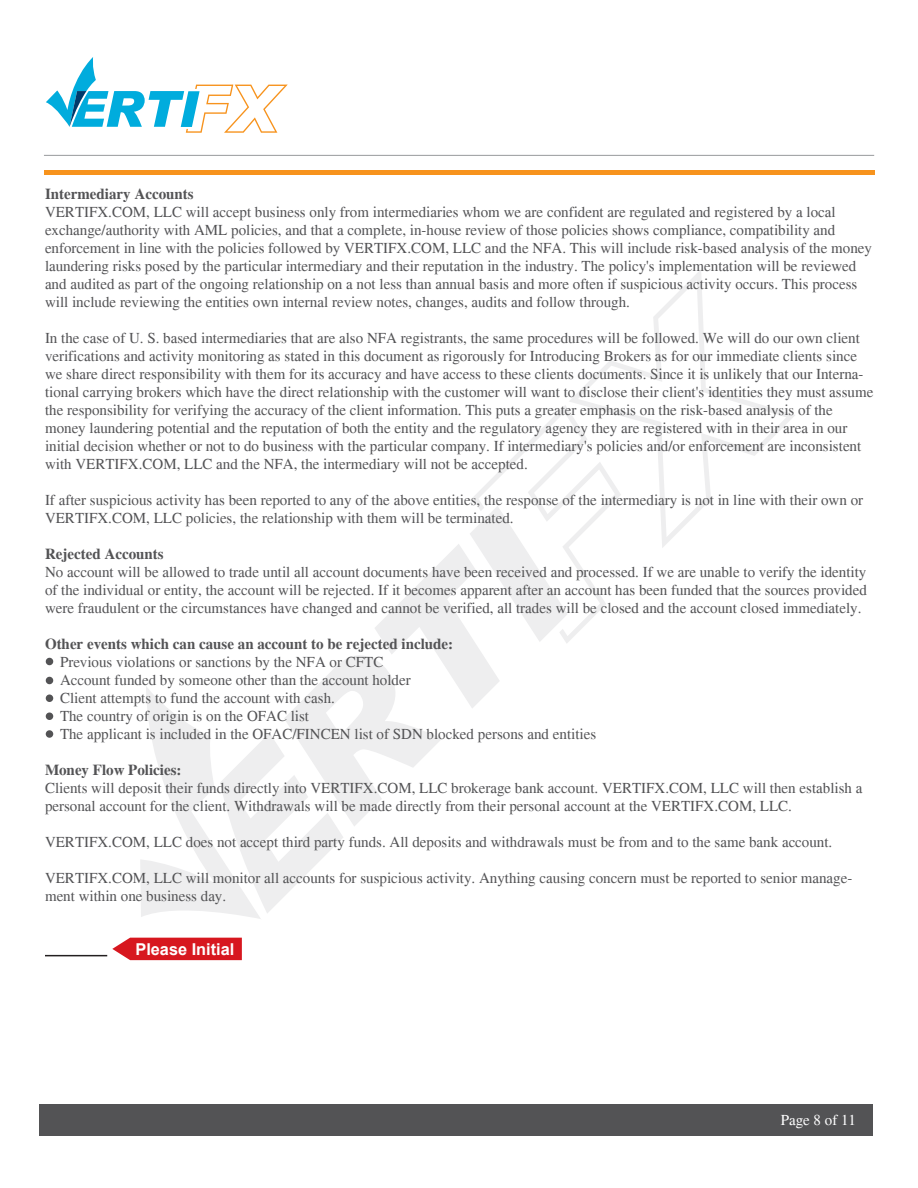
<style>
.page{position:relative;width:918px;height:1188px;background:#fff}
.page>*{position:absolute;margin:0;border:0;box-sizing:border-box;transform-origin:0 0}
.t1{font:700 16.35px "Arial";color:#fff}
.t2{font:15px/18px "Times";color:#535355}
.t3{font:15px "Times";color:#fff}
.s1{font-weight:700}
</style>
<div class="page">
<svg style="left:112px;top:938px;width:130px;height:22px;background:#d9272e"></svg>
<hr style="left:45px;top:955px;width:62px;height:1px;background:#231f20">
<svg style="left:569px;top:270px;width:226px;height:278px"></svg>
<svg style="left:140px;top:405px;width:481px;height:514px"></svg>
<div style="left:40px;top:1104px;width:833px;height:32px;background:#535355"></div>
<svg style="left:46px;top:57px;width:242px;height:76px"></svg>
<hr style="left:44px;top:155px;width:830px;height:1px;background:#97999c">
<div style="left:44px;top:170px;width:830px;height:5px;background:#f7931d"></div>
<div style="left:46px;top:730px;width:7px;height:8px;background:#535355;border-radius:50%"></div>
<div style="left:46px;top:694px;width:7px;height:8px;background:#535355;border-radius:50%"></div>
<div style="left:46px;top:712px;width:7px;height:8px;background:#535355;border-radius:50%"></div>
<div style="left:46px;top:677px;width:7px;height:7px;background:#535355;border-radius:50%"></div>
<div style="left:46px;top:658px;width:7px;height:7px;background:#535355;border-radius:50%"></div>
<p class="t2" style="left:45px;top:185px;width:829px"><span class="s1">Intermediary Accounts<br></span>VERTIFX.COM, LLC will accept business only from intermediaries whom we are confident are regulated and registered by a local exchange/authority with AML policies, and that a complete, in-house review of those policies shows compliance, compatibility and enforcement in line with the policies followed by VERTIFX.COM, LLC and the NFA. This will include risk-based analysis of the money laundering risks posed by the particular intermediary and their reputation in the industry. The policy's implementation will be reviewed and audited as part of the ongoing relationship on a not less than annual basis and more often if suspicious activity occurs. This process will include reviewing the entities own internal review notes, changes, audits and follow through.</p>
<p class="t2" style="left:45px;top:329px;width:830px">In the case of U. S. based intermediaries that are also NFA registrants, the same procedures will be followed. We will do our own client verifications and activity monitoring as stated in this document as rigorously for Introducing Brokers as for our immediate clients since we share direct responsibility with them for its accuracy and have access to these clients documents. Since it is unlikely that our Interna&shy;tional carrying brokers which have the direct relationship with the customer will want to disclose their client's identities they must assume the responsibility for verifying the accuracy of the client information. This puts a greater emphasis on the risk-based analysis of the money laundering potential and the reputation of both the entity and the regulatory agency they are registered with in their area in our initial decision whether or not to do business with the particular company. If intermediary's policies and/or enforcement are inconsistent with VERTIFX.COM, LLC and the NFA, the intermediary will not be accepted.</p>
<p class="t2" style="left:45px;top:491px;width:820px">If after suspicious activity has been reported to any of the above entities, the response of the intermediary is not in line with their own or<br>VERTIFX.COM, LLC policies, the relationship with them will be terminated.</p>
<p class="t2" style="left:45px;top:545px;width:823px"><span class="s1">Rejected Accounts<br></span>No account will be allowed to trade until all account documents have been received and processed. If we are unable to verify the identity of the individual or entity, the account will be rejected. If it becomes apparent after an account has been funded that the sources provided were fraudulent or the circumstances have changed and cannot be verified, all trades will be closed and the account closed immediately.</p>
<p class="t2" style="left:60px;top:635px;width:538px;text-indent:-15px"><span class="s1">Other events which can cause an account to be rejected include:<br></span>Previous violations or sanctions by the NFA or CFTC<br>Account funded by someone other than the account holder<br>Client attempts to fund the account with cash.<br>The country of origin is on the OFAC list<br>The applicant is included in the OFAC/FINCEN list of SDN blocked persons and entities</p>
<p class="t2" style="left:45px;top:761px;width:819px"><span class="s1">Money Flow Policies:<br></span>Clients will deposit their funds directly into VERTIFX.COM, LLC brokerage bank account. VERTIFX.COM, LLC will then establish a personal account for the client. Withdrawals will be made directly from their personal account at the VERTIFX.COM, LLC.</p>
<p class="t2" style="left:45px;top:833px;width:789px">VERTIFX.COM, LLC does not accept third party funds. All deposits and withdrawals must be from and to the same bank account.</p>
<p class="t2" style="left:45px;top:869px;width:809px">VERTIFX.COM, LLC will monitor all accounts for suspicious activity. Anything causing concern must be reported to senior manage&shy;ment within one business day.</p>
<p class="t1" style="left:135px;top:938px;width:101px">Please Initial</p>
<p class="t3" style="left:781px;top:1111px;width:77px">Page 8 of 11</p>
</div>
